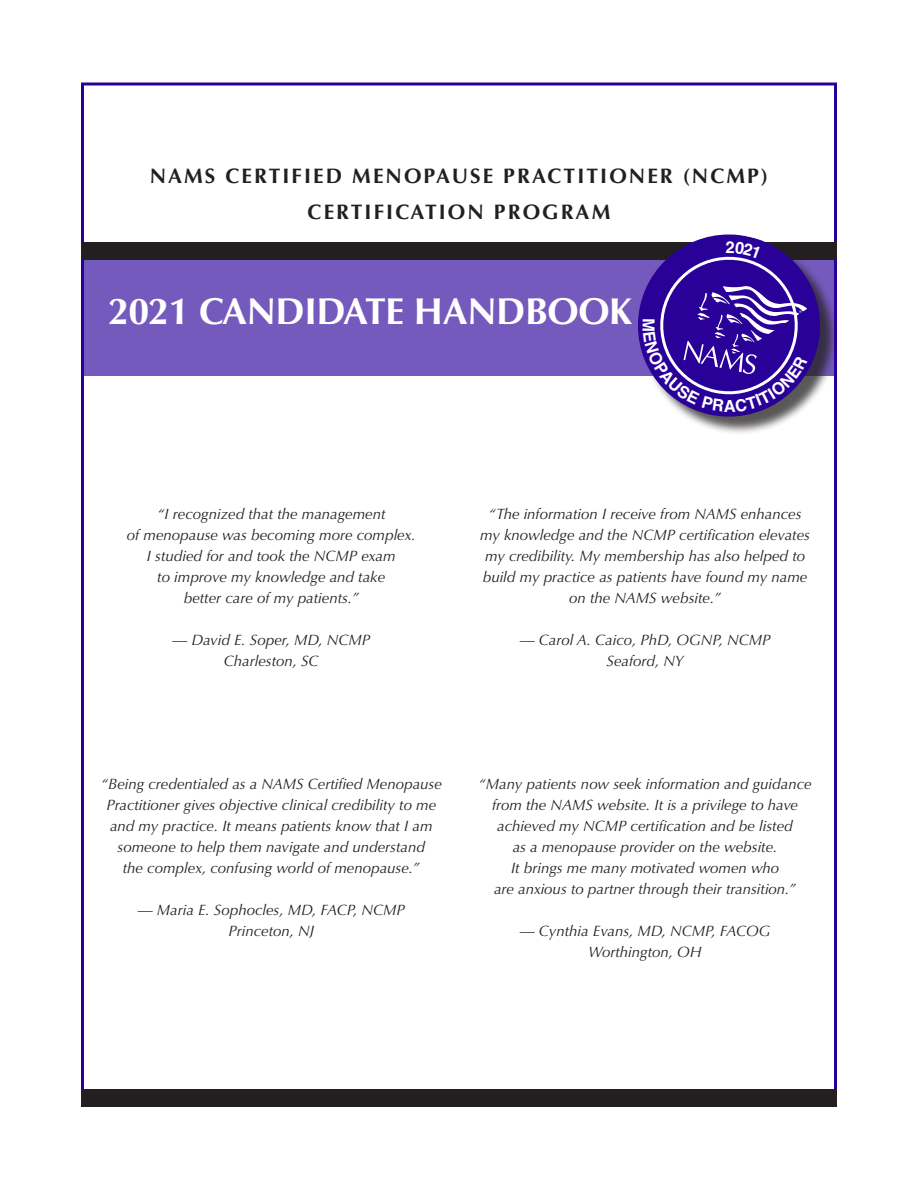
<style>
.page{position:relative;width:918px;height:1188px;background:#fff}
.page>*{position:absolute;margin:0;border:0;box-sizing:border-box;transform-origin:0 0}
.Heads{font:700 37.5px "Optima";letter-spacing:-.01em;color:#fff}
.Heads-2{font:700 21px/36px "Optima";letter-spacing:.1em;color:#231f20;text-align:center}
.Subheads{font:italic 15px/21px "Optima";color:#231f20;text-align:center}
.s1{font-style:normal}
</style>
<div class="page">
<div style="left:82px;top:255px;width:754px;height:121px;background:#745abc"></div>
<div style="left:81px;top:243px;width:756px;height:17px;background:#231f20"></div>
<div style="left:81px;top:1090px;width:756px;height:17px;background:#231f20"></div>
<div style="left:641px;top:237px;width:198px;height:198px;background:#231f20;opacity:.75"></div>
<svg style="left:632px;top:234px;width:195px;height:189px"></svg>
<p class="Heads-2" style="left:150px;top:158px;width:620px">NAMS CERTIFIED MENOPAUSE PRACTITIONER (NCMP)<br>CERTIFICATION PROGRAM</p>
<p class="Heads" style="left:108px;top:289px;width:526px">2021 CANDIDATE HANDBOOK</p>
<p class="Subheads" style="left:127px;top:504px;width:290px">“I recognized that the management<br>of menopause was becoming more complex.<br>I studied for and took the NCMP exam<br>to improve my knowledge and take<br>better care of my patients.”</p>
<p class="Subheads" style="left:172px;top:629px;width:199px"><span class="s1">—</span> David E. Soper, MD, NCMP<br>Charleston, SC</p>
<p class="Subheads" style="left:480px;top:504px;width:331px">“The information I receive from NAMS enhances my knowledge and the NCMP certification elevates my credibility. My membership has also helped to build my practice as patients have found my name on the NAMS website.”</p>
<p class="Subheads" style="left:520px;top:629px;width:252px"><span class="s1">—</span> Carol A. Caico, PhD, OGNP, NCMP<br>Seaford, NY</p>
<p class="Subheads" style="left:101px;top:774px;width:343px">“Being credentialed as a NAMS Certified Menopause Practitioner gives objective clinical credibility to me and my practice. It means patients know that I am someone to help them navigate and understand<br>the complex, confusing world of menopause.”</p>
<p class="Subheads" style="left:138px;top:899px;width:269px"><span class="s1">—</span> Maria E. Sophocles, MD, FACP, NCMP<br>Princeton, NJ</p>
<p class="Subheads" style="left:478px;top:774px;width:335px">“Many patients now seek information and guidance from the NAMS website. It is a privilege to have achieved my NCMP certification and be listed<br>as a menopause provider on the website.<br>It brings me many motivated women who<br>are anxious to partner through their transition.”</p>
<p class="Subheads" style="left:520px;top:920px;width:252px"><span class="s1">—</span> Cynthia Evans, MD, NCMP, FACOG<br>Worthington, OH</p>
</div>
